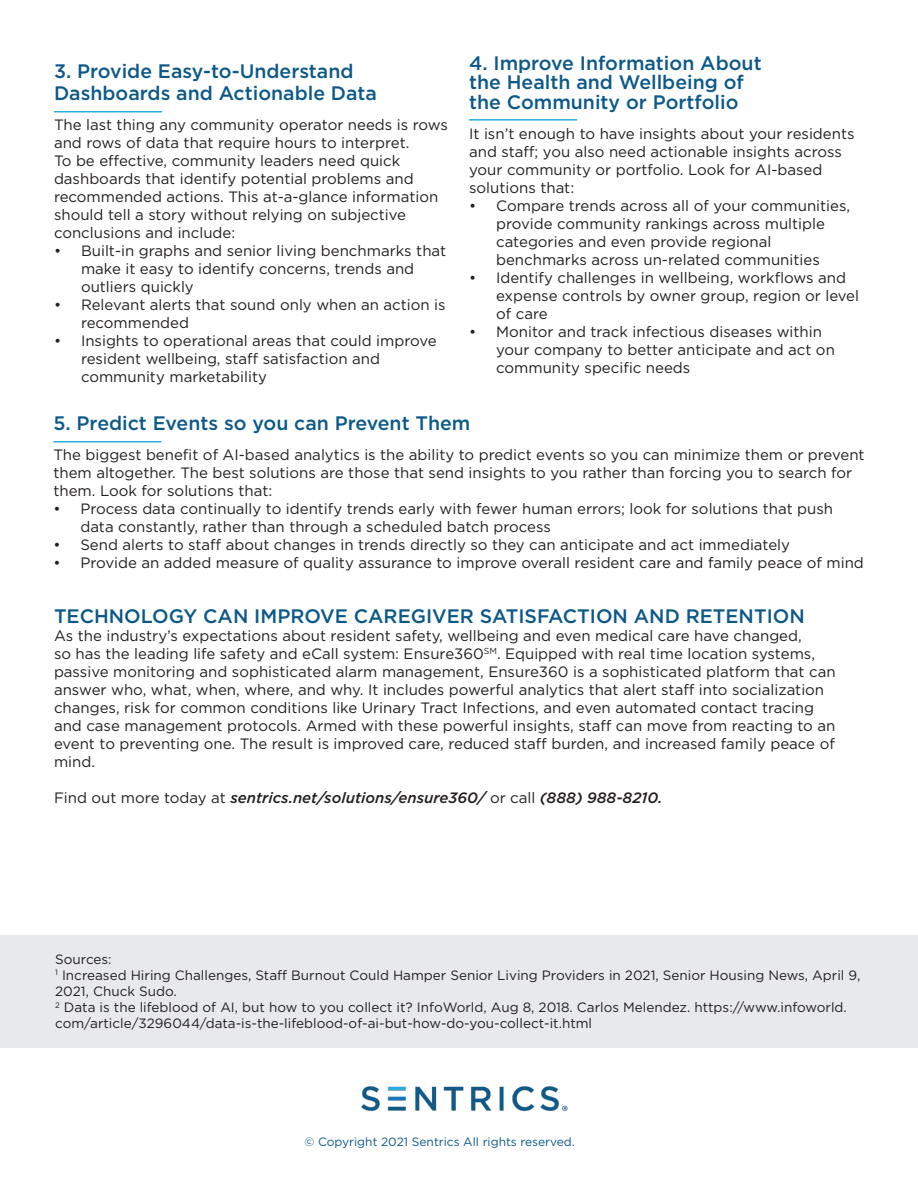
<style>
.page{position:relative;width:918px;height:1188px;background:#fff}
.page>*{position:absolute;margin:0;border:0;box-sizing:border-box;transform-origin:0 0}
.t1{font:500 19.5px/19.5px "Gotham";color:#0c5989}
.t2{font:15px/18px "Gotham";color:#231f20}
.t3{font:italic 500 15px "Gotham";color:#231f20}
.t4{font:13.5px/16.2px "Gotham";color:#231f20}
.t5{font:12px "Gotham";color:#0c5989}
.s1{font-weight:400;font-style:normal}
</style>
<div class="page">
<hr style="left:54px;top:111px;width:108px;height:1px;background:#29ace0">
<div style="left:0;top:935px;width:918px;height:113px;background:#e6e7e9"></div>
<img style="left:361px;top:1086px;width:207px;height:26px">
<hr style="left:469px;top:119px;width:108px;height:2px;background:#29ace0">
<hr style="left:53px;top:441px;width:108px;height:1px;background:#29ace0">
<p class="t1" style="left:54px;top:60px;width:325px;line-height:22.5px">3. Provide Easy-to-Understand<br>Dashboards and Actionable Data</p>
<p class="t2" style="left:54px;top:116px;width:396px">The last thing any community operator needs is rows and rows of data that require hours to interpret.<br>To be effective, community leaders need quick dashboards that identify potential problems and recommended actions. This at-a-glance information should tell a story without relying on subjective conclusions and include:</p>
<p class="t2" style="left:81px;top:242px;width:367px;text-indent:-27px">• Built-in graphs and senior living benchmarks that make it easy to identify concerns, trends and outliers quickly</p>
<p class="t2" style="left:81px;top:296px;width:366px;text-indent:-27px">• Relevant alerts that sound only when an action is recommended</p>
<p class="t2" style="left:81px;top:332px;width:357px;text-indent:-27px">• Insights to operational areas that could improve resident wellbeing, staff satisfaction and community marketability</p>
<p class="t1" style="left:469px;top:53px;width:294px">4. Improve Information About the Health and Wellbeing of the Community or Portfolio</p>
<p class="t2" style="left:469px;top:124px;width:387px">It isn’t enough to have insights about your residents and staff; you also need actionable insights across your community or portfolio. Look for AI-based solutions that:</p>
<p class="t2" style="left:496px;top:196px;width:356px;text-indent:-27px">• Compare trends across all of your communities, provide community rankings across multiple categories and even provide regional benchmarks across un-related communities</p>
<p class="t2" style="left:496px;top:268px;width:364px;text-indent:-27px">• Identify challenges in wellbeing, workflows and expense controls by owner group, region or level of care</p>
<p class="t2" style="left:496px;top:322px;width:340px;text-indent:-27px">• Monitor and track infectious diseases within your company to better anticipate and act on community specific needs</p>
<p class="t1" style="left:53px;top:414px;width:419px">5. Predict Events so you can Prevent Them</p>
<p class="t2" style="left:53px;top:446px;width:813px">The biggest benefit of AI-based analytics is the ability to predict events so you can minimize them or prevent them altogether. The best solutions are those that send insights to you rather than forcing you to search for them. Look for solutions that:</p>
<p class="t2" style="left:80px;top:500px;width:754px;text-indent:-27px">• Process data continually to identify trends early with fewer human errors; look for solutions that push data constantly, rather than through a scheduled batch process</p>
<p class="t2" style="left:53px;top:536px;width:738px">• Send alerts to staff about changes in trends directly so they can anticipate and act immediately</p>
<p class="t2" style="left:53px;top:554px;width:812px">• Provide an added measure of quality assurance to improve overall resident care and family peace of mind</p>
<p class="t1" style="left:54px;top:606px;width:752px">TECHNOLOGY CAN IMPROVE CAREGIVER SATISFACTION AND RETENTION</p>
<p class="t2" style="left:54px;top:627px;width:783px">As the industry’s expectations about resident safety, wellbeing and even medical care have changed,<br>so has the leading life safety and eCall system: Ensure360<sup>SM</sup>. Equipped with real time location systems, passive monitoring and sophisticated alarm management, Ensure360 is a sophisticated platform that can answer who, what, when, where, and why. It includes powerful analytics that alert staff into socialization changes, risk for common conditions like Urinary Tract Infections, and even automated contact tracing and case management protocols. Armed with these powerful insights, staff can move from reacting to an event to preventing one. The result is improved care, reduced staff burden, and increased family peace of mind.</p>
<p class="t3" style="left:54px;top:788px;width:610px"><span class="s1">Find out more today at</span> sentrics.net/solutions/ensure360/ <span class="s1">or call</span> (888) 988-8210.</p>
<p class="t4" style="left:55px;top:951px;width:58px">Sources:</p>
<p class="t4" style="left:55px;top:967px;width:807px"><sup>1</sup> Increased Hiring Challenges, Staff Burnout Could Hamper Senior Living Providers in 2021, Senior Housing News, April 9,<br>2021, Chuck Sudo.</p>
<p class="t4" style="left:55px;top:999px;width:793px"><sup>2</sup> Data is the lifeblood of AI, but how to you collect it? InfoWorld, Aug 8, 2018. Carlos Melendez. https://www.infoworld. com/article/3296044/data-is-the-lifeblood-of-ai-but-how-do-you-collect-it.html</p>
<p class="t5" style="left:305px;top:1134px;width:272px">© Copyright 2021 Sentrics All rights reserved.</p>
</div>
